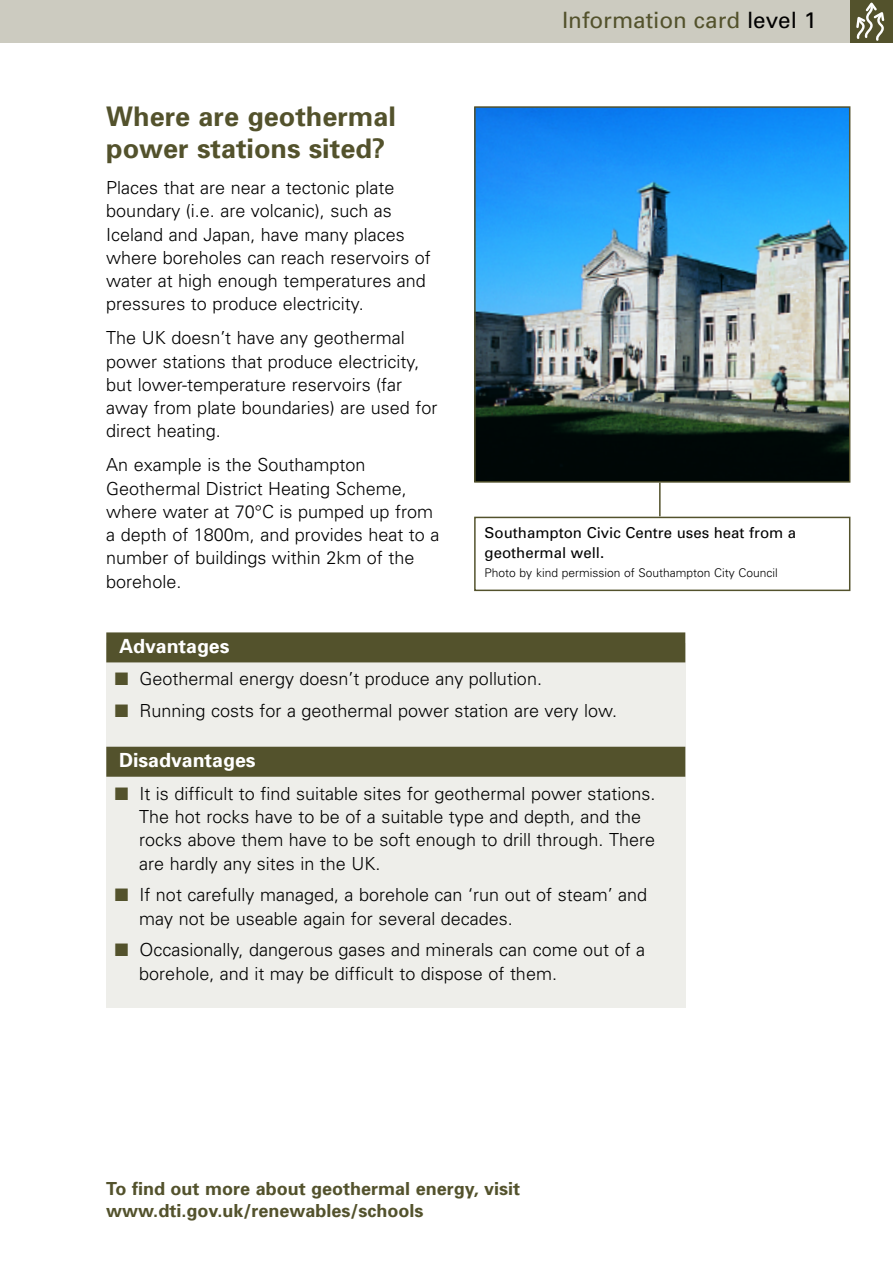
<style>
.page{position:relative;width:893px;height:1263px;background:#fff}
.page>*{position:absolute;margin:0;border:0;box-sizing:border-box;transform-origin:0 0}
.t1{font:700 27px/32.4px "Univers";color:#53522c}
.t2{font:22.5px "Univers";color:#53522c}
.t3{font:700 19.5px "Univers";color:#fff}
.t4{font:300 18px/23.2px "Univers";color:#000}
.t5{font:700 18px/21.6px "Univers";color:#53522c}
.t6{font:15px/19.5px "Univers";color:#000}
.t7{font:300 12px "Univers";color:#000}
.s1{color:#000}
.s2{color:#53522c}
</style>
<div class="page">
<div style="left:106px;top:643px;width:579px;height:364px;background:#eeeeea"></div>
<div style="left:0;top:0;width:850px;height:43px;background:#cccbc0"></div>
<div style="left:850px;top:0;width:43px;height:43px;background:#53522c"></div>
<svg style="left:856px;top:2px;width:29px;height:39px"></svg>
<img style="left:477px;top:109px;width:370px;height:371px">
<div style="left:474px;top:106px;width:376px;height:377px;border:2px solid #53522c"></div>
<div style="left:474px;top:517px;width:376px;height:74px;border:2px solid #53522c"></div>
<div style="left:106px;top:632px;width:579px;height:30px;background:#53522c"></div>
<div style="left:106px;top:747px;width:579px;height:30px;background:#53522c"></div>
<hr style="left:659px;top:483px;width:2px;height:33px;background:#53522c">
<h1 class="t1" style="left:106px;top:102px;width:291px">Where are geothermal power stations sited?</h1>
<p class="t4" style="left:106px;top:178px;width:326px">Places that are near a tectonic plate boundary (i.e. are volcanic), such as Iceland and Japan, have many places where boreholes can reach reservoirs of water at high enough temperatures and pressures to produce electricity.</p>
<p class="t4" style="left:106px;top:328px;width:333px">The UK doesn’t have any geothermal power stations that produce electricity, but lower-temperature reservoirs (far away from plate boundaries) are used for direct heating.</p>
<p class="t4" style="left:106px;top:455px;width:335px">An example is the Southampton<br>Geothermal District Heating Scheme, where water at 70°C is pumped up from a depth of 1800m, and provides heat to a number of buildings within 2km of the borehole.</p>
<p class="t2" style="left:562px;top:12px;width:256px">Information card <span class="s1">level 1</span></p>
<p class="t6" style="left:485px;top:524px;width:313px">Southampton Civic Centre uses heat from a geothermal well.</p>
<p class="t7" style="left:485px;top:568px;width:295px">Photo by kind permission of Southampton City Council</p>
<p class="t3" style="left:119px;top:639px;width:112px">Advantages</p>
<p class="t4" style="left:115px;top:669px;width:429px"><span class="s2">■</span> Geothermal energy doesn’t produce any pollution.</p>
<p class="t4" style="left:115px;top:701px;width:504px"><span class="s2">■</span> Running costs for a geothermal power station are very low.</p>
<p class="t3" style="left:119px;top:753px;width:138px">Disadvantages</p>
<p class="t4" style="left:139px;top:783px;width:518px;text-indent:-24px"><span class="s2">■</span> It is difficult to find suitable sites for geothermal power stations.<br>The hot rocks have to be of a suitable type and depth, and the rocks above them have to be soft enough to drill through. There are hardly any sites in the UK.</p>
<p class="t4" style="left:139px;top:885px;width:509px;text-indent:-24px"><span class="s2">■</span> If not carefully managed, a borehole can ‘run out of steam’ and may not be useable again for several decades.</p>
<p class="t4" style="left:139px;top:940px;width:507px;text-indent:-24px"><span class="s2">■</span> Occasionally, dangerous gases and minerals can come out of a borehole, and it may be difficult to dispose of them.</p>
<p class="t5" style="left:106px;top:1180px;width:415px">To find out more about geothermal energy, visit www.dti.gov.uk/renewables/schools</p>
</div>
